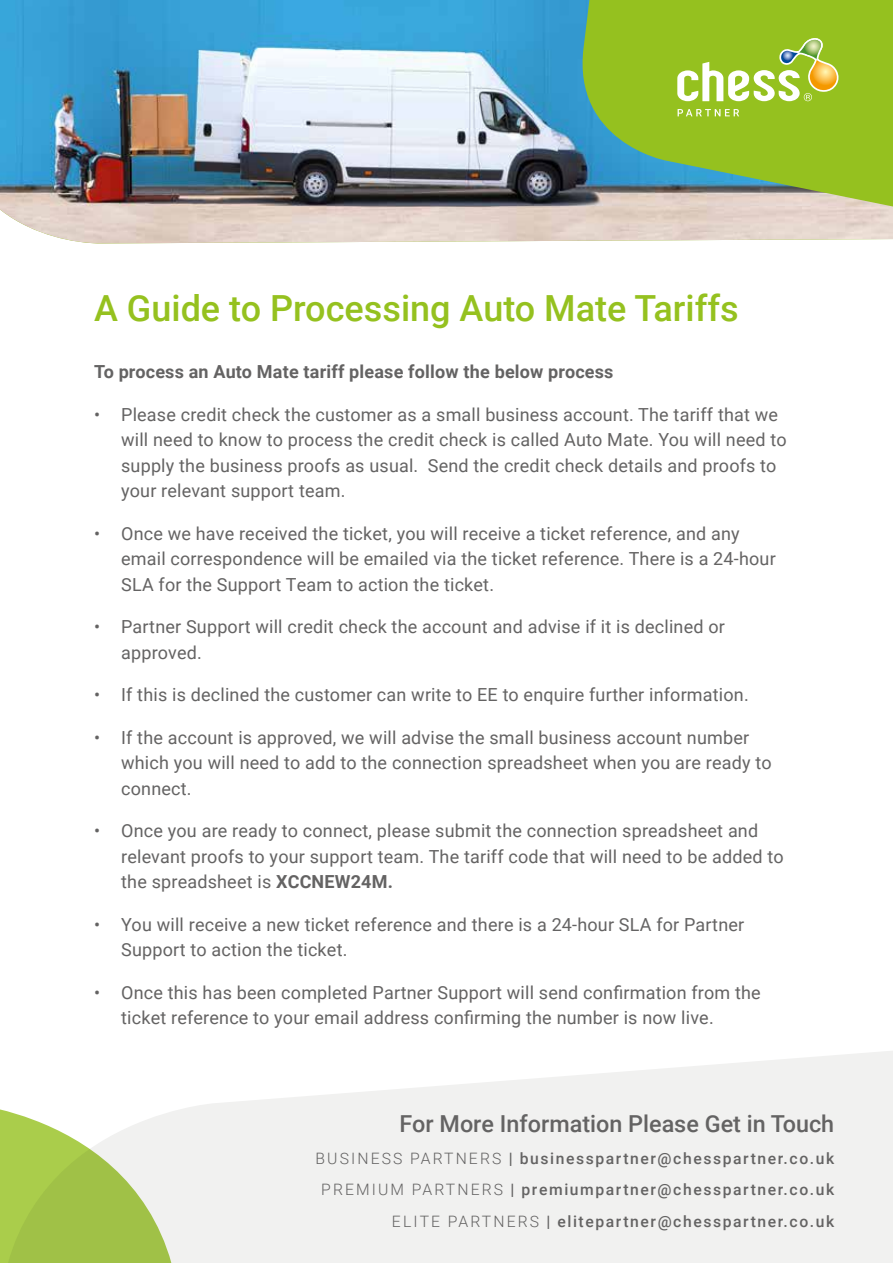
<style>
.page{position:relative;width:893px;height:1263px;background:#fff}
.page>*{position:absolute;margin:0;border:0;box-sizing:border-box;transform-origin:0 0}
.t1{font:500 36px "Roboto";color:#95c11f}
.t2{font:500 23.4px "Roboto";color:#646363}
.t3{font:18px/25.5px "Roboto";letter-spacing:.01em;color:#646363}
.t4{font:700 18px "Roboto";letter-spacing:.01em;color:#646363}
.t5{font:500 15.75px/31.5px "Roboto";letter-spacing:.1em;color:#646363;text-align:right}
.s1{font-weight:700}
.s2{font-weight:300}
</style>
<div class="page">
<img style="left:0;top:0;width:572px;height:244px">
<svg style="left:179px;top:1051px;width:714px;height:212px;fill:#f1f1f0"></svg>
<svg style="left:0;top:1109px;width:179px;height:154px"></svg>
<svg style="left:572px;top:0;width:321px;height:241px;background:#9db982"></svg>
<svg style="left:677px;top:0;width:216px;height:180px;background:#9bc332"></svg>
<h1 class="t1" style="left:94px;top:282px;width:646px">A Guide to Processing Auto Mate Tariffs</h1>
<p class="t4" style="left:94px;top:359px;width:521px">To process an Auto Mate tariff please follow the below process</p>
<p class="t3" style="left:121px;top:401px;width:667px;text-indent:-27px">• Please credit check the customer as a small business account. The tariff that we will need to know to process the credit check is called Auto Mate. You will need to supply the business proofs as usual. Send the credit check details and proofs to your relevant support team.</p>
<p class="t3" style="left:121px;top:520px;width:656px;text-indent:-27px">• Once we have received the ticket, you will receive a ticket reference, and any email correspondence will be emailed via the ticket reference. There is a 24-hour<br>SLA for the Support Team to action the ticket.</p>
<p class="t3" style="left:121px;top:613px;width:605px;text-indent:-27px">• Partner Support will credit check the account and advise if it is declined or approved.</p>
<p class="t3" style="left:94px;top:681px;width:656px">• If this is declined the customer can write to EE to enquire further information.</p>
<p class="t3" style="left:121px;top:724px;width:652px;text-indent:-27px">• If the account is approved, we will advise the small business account number which you will need to add to the connection spreadsheet when you are ready to connect.</p>
<p class="t3" style="left:121px;top:817px;width:664px;text-indent:-27px">• Once you are ready to connect, please submit the connection spreadsheet and relevant proofs to your support team. The tariff code that will need to be added to the spreadsheet is <span class="s1">XCCNEW24M.</span></p>
<p class="t3" style="left:121px;top:911px;width:625px;text-indent:-27px">• You will receive a new ticket reference and there is a 24-hour SLA for Partner<br>Support to action the ticket.</p>
<p class="t3" style="left:121px;top:979px;width:641px;text-indent:-27px">• Once this has been completed Partner Support will send confirmation from the ticket reference to your email address confirming the number is now live.</p>
<p class="t2" style="left:400px;top:1107px;width:436px">For More Information Please Get in Touch</p>
<p class="t5" style="left:315px;top:1142px;width:520px"><span class="s2">BUSINESS PARTNERS</span> | businesspartner@chesspartner.co.uk<br><span class="s2">PREMIUM PARTNERS</span> | premiumpartner@chesspartner.co.uk<br><span class="s2">ELITE PARTNERS</span> | elitepartner@chesspartner.co.uk</p>
</div>
